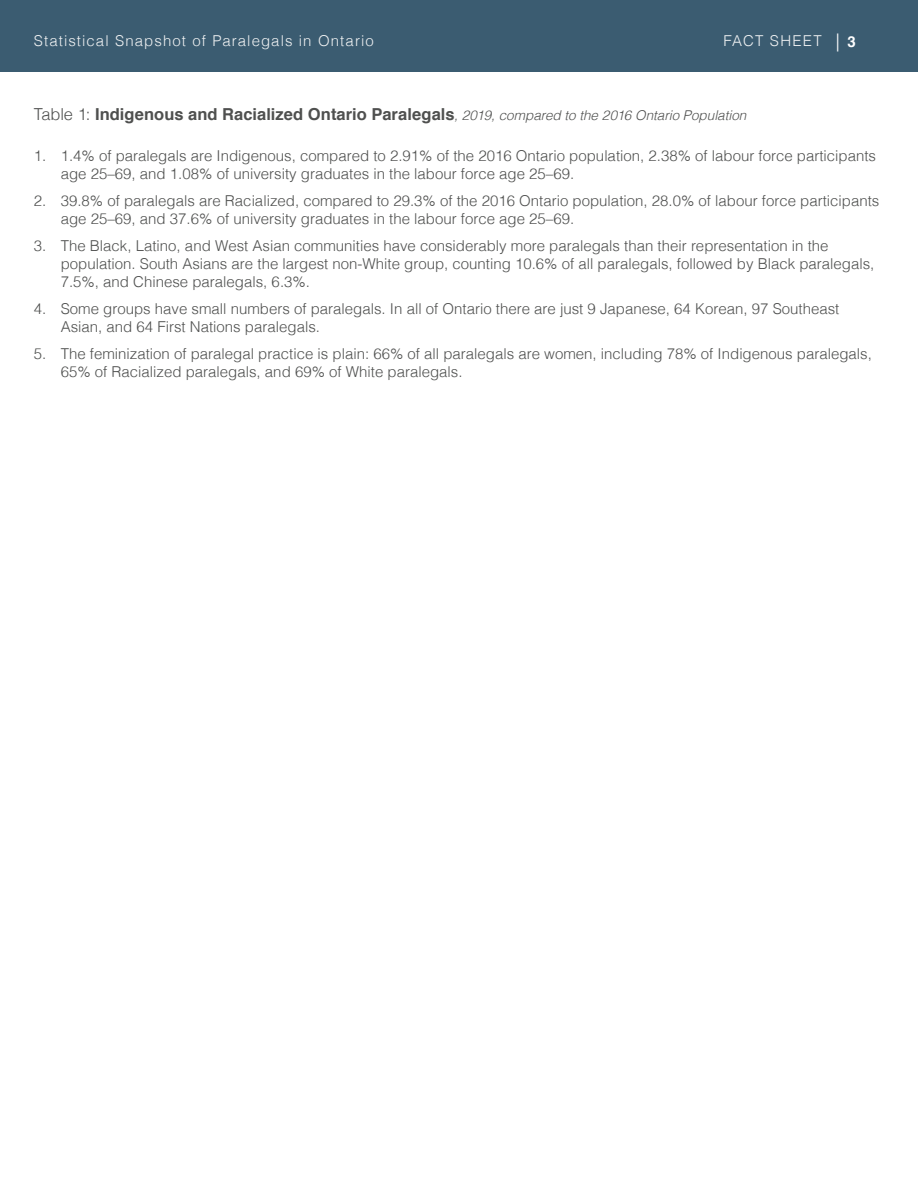
<style>
.page{position:relative;width:918px;height:1188px;background:#fff}
.page>*{position:absolute;margin:0;border:0;box-sizing:border-box;transform-origin:0 0}
.Table-title19{font:700 16.5px "Helvetica";letter-spacing:.005em;color:#4f504f}
.t1{font:300 15px/18px "Helvetica";color:#4f504f}
.t2{font:300 15px "Helvetica";letter-spacing:.07em;color:#eff1f2}
.s1{font-size:18px;color:#fff}
.s2{font-weight:700;color:#fff}
.s3{font-weight:300}
.s4{font-weight:300;font-style:italic;font-size:13.5px}
</style>
<div class="page">
<div style="left:0;top:0;width:918px;height:72px;background:#3b5c71"></div>
<p class="t2" style="left:34px;top:28px;width:342px">Statistical Snapshot of Paralegals in Ontario</p>
<p class="t2" style="left:723px;top:28px;width:134px">FACT SHEET <span class="s1">|</span> <span class="s2">3</span></p>
<h3 class="Table-title19" style="left:34px;top:101px;width:714px"><span class="s3">Table 1:</span> Indigenous and Racialized Ontario Paralegals<span class="s4">, 2019, compared to the 2016 Ontario Population</span></h3>
<p class="t1" style="left:61px;top:145px;width:817px;text-indent:-27px">1. 1.4% of paralegals are Indigenous, compared to 2.91% of the 2016 Ontario population, 2.38% of labour force participants age 25–69, and 1.08% of university graduates in the labour force age 25–69.</p>
<p class="t1" style="left:61px;top:190px;width:820px;text-indent:-27px">2. 39.8% of paralegals are Racialized, compared to 29.3% of the 2016 Ontario population, 28.0% of labour force participants age 25–69, and 37.6% of university graduates in the labour force age 25–69.</p>
<p class="t1" style="left:61px;top:235px;width:815px;text-indent:-27px">3. The Black, Latino, and West Asian communities have considerably more paralegals than their representation in the population. South Asians are the largest non-White group, counting 10.6% of all paralegals, followed by Black paralegals,<br>7.5%, and Chinese paralegals, 6.3%.</p>
<p class="t1" style="left:61px;top:298px;width:780px;text-indent:-27px">4. Some groups have small numbers of paralegals. In all of Ontario there are just 9 Japanese, 64 Korean, 97 Southeast<br>Asian, and 64 First Nations paralegals.</p>
<p class="t1" style="left:61px;top:343px;width:813px;text-indent:-27px">5. The feminization of paralegal practice is plain: 66% of all paralegals are women, including 78% of Indigenous paralegals,<br>65% of Racialized paralegals, and 69% of White paralegals.</p>
</div>
